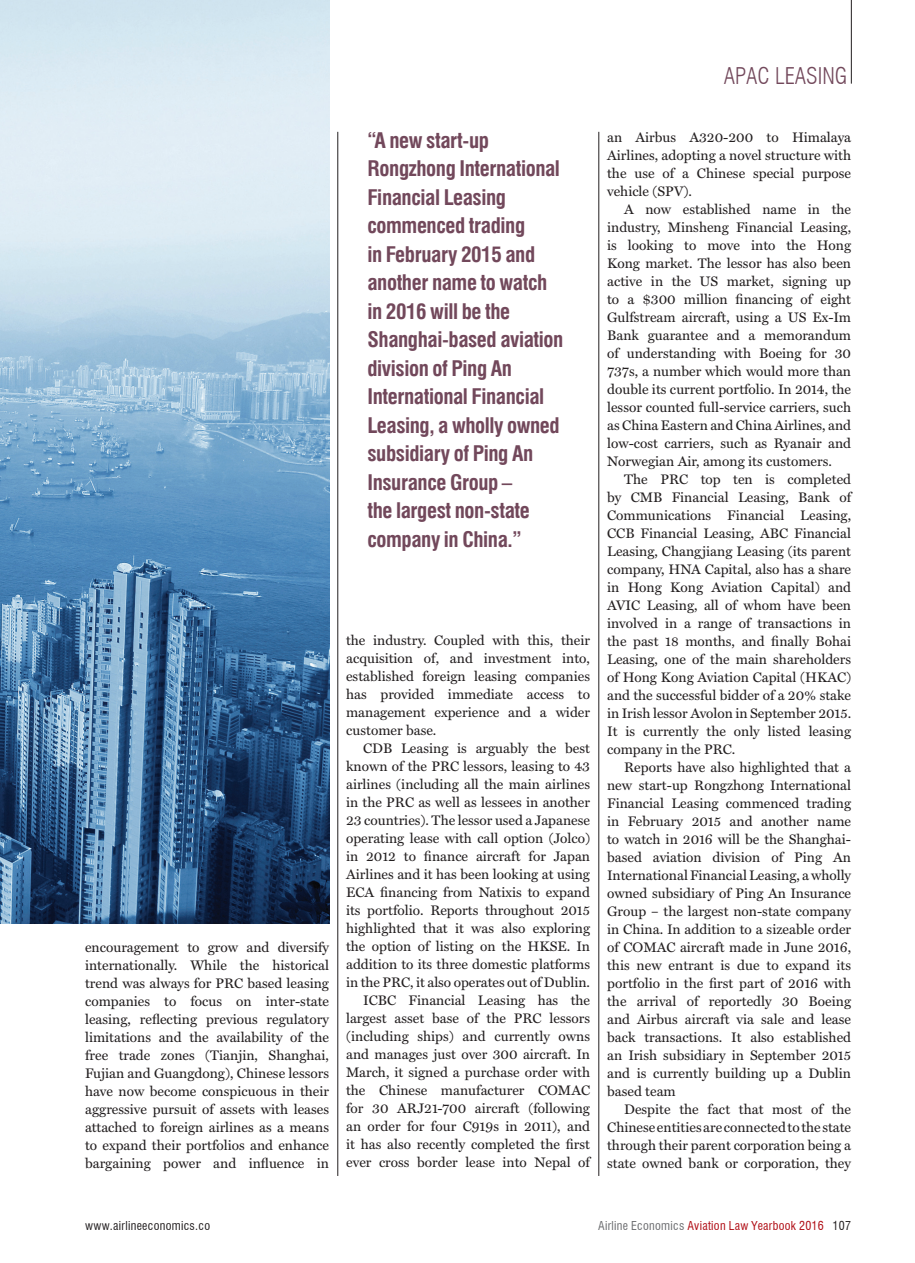
<style>
.page{position:relative;width:915px;height:1263px;background:#fff}
.page>*{position:absolute;margin:0;border:0;box-sizing:border-box;transform-origin:0 0}
.t1{font:300 condensed 22.5px "Swiss 721 BT";color:#72485b}
.t2{font:700 condensed 21px/28.5px "Swiss 721 BT";letter-spacing:-.02em;color:#72485b}
.t3{font:13.8px/18px "Miller Text";color:#231f20;text-align:justify}
.t4{font:condensed 12px "Swiss 721 BT";letter-spacing:.025em;color:#b00d15}
.t5{font:condensed 12px "Swiss 721 BT";letter-spacing:.025em;color:#231f20}
.s1{color:#6c6d70}
.s2{color:#231f20}
</style>
<div class="page">
<hr style="left:850px;top:0;width:1px;height:84px;background:#231f20">
<hr style="left:337px;top:132px;width:1px;height:1044px;background:#231f20">
<hr style="left:598px;top:132px;width:1px;height:1044px;background:#231f20">
<img style="left:0;top:0;width:329px;height:924px">
<p class="t1" style="left:723px;top:62px;width:125px">APAC LEASING</p>
<p class="t3" style="left:85px;top:938px;width:245px">encouragement to grow and diversify internationally. While the historical trend was always for PRC based leasing companies to focus on inter-state leasing, reflecting previous regulatory limitations and the availability of the free trade zones (Tianjin, Shanghai, Fujian and Guangdong), Chinese lessors have now become conspicuous in their aggressive pursuit of assets with leases attached to foreign airlines as a means to expand their portfolios and enhance bargaining power and influence in</p>
<p class="t2" style="left:367px;top:126px;width:197px">“A new start-up<br>Rongzhong International<br>Financial Leasing commenced trading<br>in February 2015 and another name to watch in 2016 will be the<br>Shanghai-based aviation division of Ping An<br>International Financial<br>Leasing, a wholly owned subsidiary of Ping An<br>Insurance Group –<br>the largest non-state company in China.”</p>
<p class="t3" style="left:346px;top:632px;width:245px">the industry. Coupled with this, their</p>
<p class="t3" style="left:346px;top:650px;width:245px">acquisition of, and investment into,</p>
<p class="t3" style="left:346px;top:668px;width:245px">established foreign leasing companies</p>
<p class="t3" style="left:346px;top:686px;width:245px">has provided immediate access to</p>
<p class="t3" style="left:346px;top:704px;width:245px">management experience and a wider</p>
<p class="t3" style="left:346px;top:722px;width:92px">customer base.</p>
<p class="t3" style="left:363px;top:740px;width:228px">CDB Leasing is arguably the best</p>
<p class="t3" style="left:346px;top:758px;width:245px">known of the PRC lessors, leasing to 43</p>
<p class="t3" style="left:346px;top:776px;width:245px">airlines (including all the main airlines</p>
<p class="t3" style="left:346px;top:794px;width:245px">in the PRC as well as lessees in another</p>
<p class="t3" style="left:346px;top:812px;width:245px">23 countries). The lessor used a Japanese</p>
<p class="t3" style="left:346px;top:830px;width:245px">operating lease with call option (Jolco)</p>
<p class="t3" style="left:346px;top:848px;width:245px">in 2012 to finance aircraft for Japan</p>
<p class="t3" style="left:346px;top:866px;width:245px">Airlines and it has been looking at using</p>
<p class="t3" style="left:346px;top:884px;width:245px">ECA financing from Natixis to expand</p>
<p class="t3" style="left:346px;top:902px;width:245px">its portfolio. Reports throughout 2015</p>
<p class="t3" style="left:346px;top:920px;width:245px">highlighted that it was also exploring</p>
<p class="t3" style="left:346px;top:938px;width:245px">the option of listing on the HKSE. In</p>
<p class="t3" style="left:346px;top:956px;width:245px">addition to its three domestic platforms</p>
<p class="t3" style="left:346px;top:974px;width:245px">in the PRC, it also operates out of Dublin.</p>
<p class="t3" style="left:363px;top:992px;width:228px">ICBC Financial Leasing has the</p>
<p class="t3" style="left:346px;top:1010px;width:245px">largest asset base of the PRC lessors</p>
<p class="t3" style="left:346px;top:1028px;width:245px">(including ships) and currently owns</p>
<p class="t3" style="left:346px;top:1046px;width:245px">and manages just over 300 aircraft. In</p>
<p class="t3" style="left:346px;top:1064px;width:245px">March, it signed a purchase order with</p>
<p class="t3" style="left:346px;top:1082px;width:245px">the Chinese manufacturer COMAC</p>
<p class="t3" style="left:346px;top:1100px;width:245px">for 30 ARJ21-700 aircraft (following</p>
<p class="t3" style="left:346px;top:1118px;width:245px">an order for four C919s in 2011), and</p>
<p class="t3" style="left:346px;top:1136px;width:245px">it has also recently completed the first</p>
<p class="t3" style="left:346px;top:1154px;width:245px">ever cross border lease into Nepal of</p>
<p class="t3" style="left:607px;top:129px;width:245px">an Airbus A320-200 to Himalaya</p>
<p class="t3" style="left:607px;top:147px;width:245px">Airlines, adopting a novel structure with</p>
<p class="t3" style="left:607px;top:165px;width:245px">the use of a Chinese special purpose</p>
<p class="t3" style="left:607px;top:183px;width:86px">vehicle (SPV).</p>
<p class="t3" style="left:624px;top:201px;width:228px">A now established name in the</p>
<p class="t3" style="left:607px;top:219px;width:245px">industry, Minsheng Financial Leasing,</p>
<p class="t3" style="left:607px;top:237px;width:245px">is looking to move into the Hong</p>
<p class="t3" style="left:607px;top:255px;width:245px">Kong market. The lessor has also been</p>
<p class="t3" style="left:607px;top:273px;width:245px">active in the US market, signing up</p>
<p class="t3" style="left:607px;top:291px;width:245px">to a $300 million financing of eight</p>
<p class="t3" style="left:607px;top:309px;width:245px">Gulfstream aircraft, using a US Ex-Im</p>
<p class="t3" style="left:607px;top:327px;width:245px">Bank guarantee and a memorandum</p>
<p class="t3" style="left:607px;top:345px;width:245px">of understanding with Boeing for 30</p>
<p class="t3" style="left:607px;top:363px;width:245px">737s, a number which would more than</p>
<p class="t3" style="left:607px;top:381px;width:245px">double its current portfolio. In 2014, the</p>
<p class="t3" style="left:607px;top:399px;width:245px">lessor counted full-service carriers, such</p>
<p class="t3" style="left:607px;top:417px;width:245px">as China Eastern and China Airlines, and</p>
<p class="t3" style="left:607px;top:435px;width:245px">low-cost carriers, such as Ryanair and</p>
<p class="t3" style="left:607px;top:453px;width:226px">Norwegian Air, among its customers.</p>
<p class="t3" style="left:624px;top:471px;width:228px">The PRC top ten is completed</p>
<p class="t3" style="left:607px;top:489px;width:245px">by CMB Financial Leasing, Bank of</p>
<p class="t3" style="left:607px;top:507px;width:245px">Communications Financial Leasing,</p>
<p class="t3" style="left:607px;top:525px;width:245px">CCB Financial Leasing, ABC Financial</p>
<p class="t3" style="left:607px;top:543px;width:245px">Leasing, Changjiang Leasing (its parent</p>
<p class="t3" style="left:607px;top:561px;width:245px">company, HNA Capital, also has a share</p>
<p class="t3" style="left:607px;top:579px;width:245px">in Hong Kong Aviation Capital) and</p>
<p class="t3" style="left:607px;top:597px;width:245px">AVIC Leasing, all of whom have been</p>
<p class="t3" style="left:607px;top:615px;width:245px">involved in a range of transactions in</p>
<p class="t3" style="left:607px;top:633px;width:245px">the past 18 months, and finally Bohai</p>
<p class="t3" style="left:607px;top:651px;width:245px">Leasing, one of the main shareholders</p>
<p class="t3" style="left:607px;top:669px;width:245px">of Hong Kong Aviation Capital (HKAC)</p>
<p class="t3" style="left:607px;top:687px;width:245px">and the successful bidder of a 20% stake</p>
<p class="t3" style="left:607px;top:705px;width:245px">in Irish lessor Avolon in September 2015.</p>
<p class="t3" style="left:607px;top:723px;width:245px">It is currently the only listed leasing</p>
<p class="t3" style="left:607px;top:741px;width:130px">company in the PRC.</p>
<p class="t3" style="left:624px;top:759px;width:228px">Reports have also highlighted that a</p>
<p class="t3" style="left:607px;top:777px;width:245px">new start-up Rongzhong International</p>
<p class="t3" style="left:607px;top:795px;width:245px">Financial Leasing commenced trading</p>
<p class="t3" style="left:607px;top:813px;width:245px">in February 2015 and another name</p>
<p class="t3" style="left:607px;top:831px;width:245px">to watch in 2016 will be the Shanghai-</p>
<p class="t3" style="left:607px;top:849px;width:245px">based aviation division of Ping An</p>
<p class="t3" style="left:607px;top:867px;width:245px">International Financial Leasing, a wholly</p>
<p class="t3" style="left:607px;top:885px;width:245px">owned subsidiary of Ping An Insurance</p>
<p class="t3" style="left:607px;top:903px;width:245px">Group – the largest non-state company</p>
<p class="t3" style="left:607px;top:921px;width:245px">in China. In addition to a sizeable order</p>
<p class="t3" style="left:607px;top:939px;width:245px">of COMAC aircraft made in June 2016,</p>
<p class="t3" style="left:607px;top:957px;width:245px">this new entrant is due to expand its</p>
<p class="t3" style="left:607px;top:975px;width:245px">portfolio in the first part of 2016 with</p>
<p class="t3" style="left:607px;top:993px;width:245px">the arrival of reportedly 30 Boeing</p>
<p class="t3" style="left:607px;top:1011px;width:245px">and Airbus aircraft via sale and lease</p>
<p class="t3" style="left:607px;top:1029px;width:245px">back transactions. It also established</p>
<p class="t3" style="left:607px;top:1047px;width:245px">an Irish subsidiary in September 2015</p>
<p class="t3" style="left:607px;top:1065px;width:245px">and is currently building up a Dublin</p>
<p class="t3" style="left:607px;top:1083px;width:70px">based team</p>
<p class="t3" style="left:624px;top:1101px;width:228px">Despite the fact that most of the</p>
<p class="t3" style="left:607px;top:1119px;width:245px">Chinese entities are connected to the state</p>
<p class="t3" style="left:607px;top:1137px;width:245px">through their parent corporation being a</p>
<p class="t3" style="left:607px;top:1155px;width:245px">state owned bank or corporation, they</p>
<p class="t5" style="left:85px;top:1218px;width:127px">www.airlineeconomics.co</p>
<p class="t4" style="left:598px;top:1218px;width:254px"><span class="s1">Airline Economics</span> Aviation Law Yearbook 2016 <span class="s2">107</span></p>
</div>
